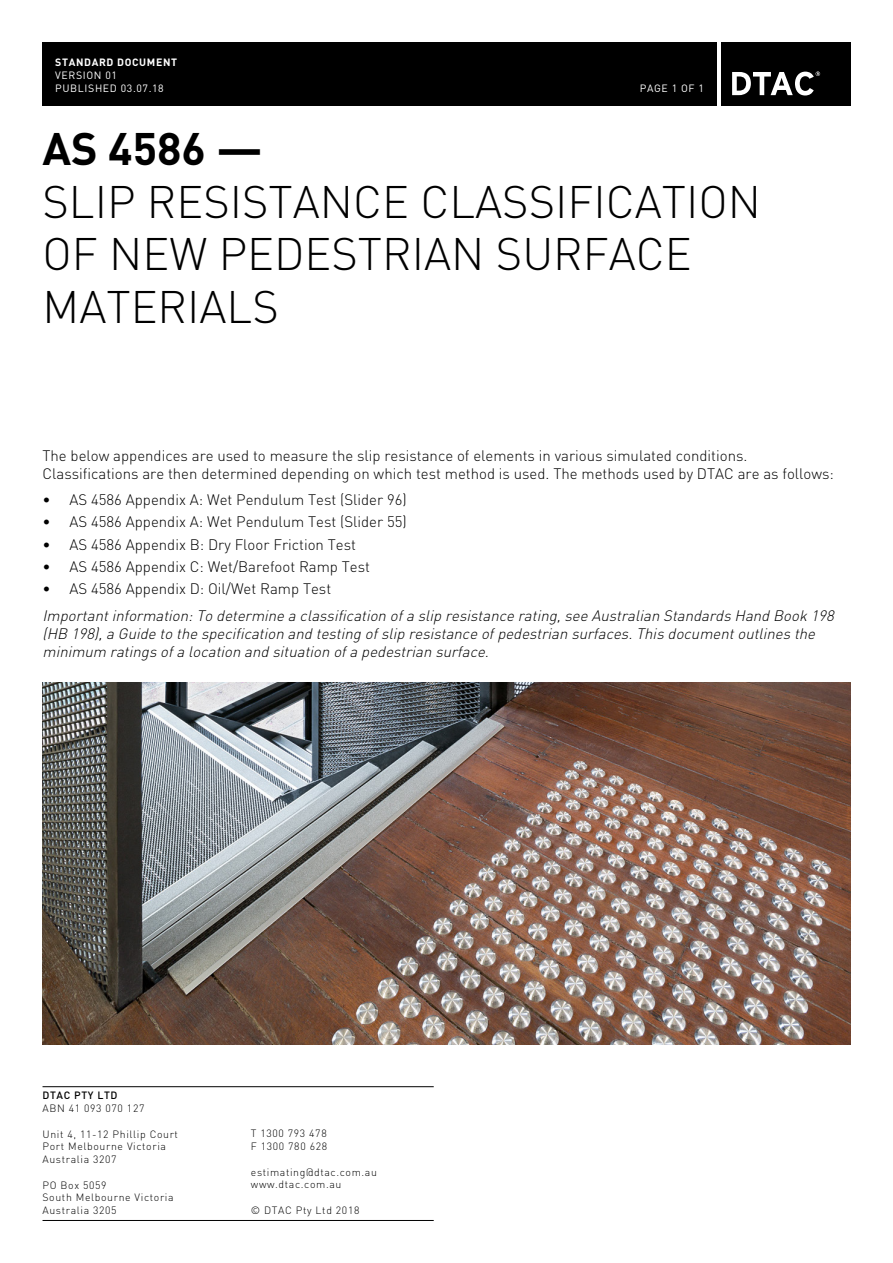
<style>
.page{position:relative;width:893px;height:1263px;background:#fff}
.page>*{position:absolute;margin:0;border:0;box-sizing:border-box;transform-origin:0 0}
.t1{font:300 45px/52.5px "DIN";color:#000}
.t2{font:700 45px "DIN";color:#000}
.t3{font:300 15px/18px "DIN";color:#000}
.t4{font:italic 300 15px/18px "DIN";color:#000}
.t5{font:300 10.5px/12.8px "DIN";letter-spacing:.06em;color:#000}
.t6{font:10.5px/12.8px "DIN";letter-spacing:.06em;color:#fff}
.t7{font:700 10.5px "DIN";letter-spacing:.06em;color:#fff}
.t8{font:500 10.5px "DIN";letter-spacing:.06em;color:#000}
</style>
<div class="page">
<div style="left:43px;top:43px;width:674px;height:63px;background:#000"></div>
<div style="left:721px;top:43px;width:129px;height:63px;background:#000"></div>
<svg style="left:732px;top:71px;width:88px;height:24px"></svg>
<hr style="left:43px;top:1086px;width:391px;height:1px;background:#000">
<hr style="left:43px;top:1220px;width:391px;height:1px;background:#000">
<img style="left:43px;top:683px;width:807px;height:361px">
<p class="t7" style="left:55px;top:55px;width:123px">STANDARD DOCUMENT</p>
<p class="t6" style="left:55px;top:68px;width:110px">VERSION 01<br>PUBLISHED 03.07.18</p>
<p class="t6" style="left:640px;top:81px;width:66px">PAGE 1 OF 1</p>
<h1 class="t2" style="left:43px;top:119px;width:222px">AS 4586 —</h1>
<h1 class="t1" style="left:43px;top:175px;width:720px">SLIP RESISTANCE CLASSIFICATION<br>OF NEW PEDESTRIAN SURFACE<br>MATERIALS</h1>
<p class="t3" style="left:43px;top:446px;width:793px">The below appendices are used to measure the slip resistance of elements in various simulated conditions.<br>Classifications are then determined depending on which test method is used. The methods used by DTAC are as follows:</p>
<p class="t3" style="left:43px;top:491px;width:366px">• AS 4586 Appendix A: Wet Pendulum Test (Slider 96)</p>
<p class="t3" style="left:43px;top:513px;width:366px">• AS 4586 Appendix A: Wet Pendulum Test (Slider 55)</p>
<p class="t3" style="left:43px;top:535px;width:315px">• AS 4586 Appendix B: Dry Floor Friction Test</p>
<p class="t3" style="left:43px;top:557px;width:329px">• AS 4586 Appendix C: Wet/Barefoot Ramp Test</p>
<p class="t3" style="left:43px;top:580px;width:290px">• AS 4586 Appendix D: Oil/Wet Ramp Test</p>
<p class="t4" style="left:43px;top:606px;width:797px">Importantinformation:To determine a classification ofa slip resistance rating,see Australian Standards Hand Book 198 (HB 198),a Guide to the specification and testing ofslip resistance ofpedestrian surfaces.This documentoutlines the minimum ratings ofa location and situation ofa pedestrian surface.</p>
<p class="t8" style="left:43px;top:1089px;width:77px">DTAC PTY LTD</p>
<p class="t5" style="left:43px;top:1102px;width:103px">ABN 41 093 070 127</p>
<p class="t5" style="left:43px;top:1127px;width:137px">Unit 4, 11-12 Phillip Court<br>Port Melbourne Victoria<br>Australia 3207</p>
<p class="t5" style="left:43px;top:1178px;width:133px">PO Box 5059<br>South Melbourne Victoria<br>Australia 3205</p>
<p class="t5" style="left:251px;top:1127px;width:78px">T 1300 793 478<br>F 1300 780 628</p>
<p class="t5" style="left:251px;top:1165px;width:128px">estimating@dtac.com.au www.dtac.com.au</p>
<p class="t5" style="left:251px;top:1204px;width:110px">© DTAC Pty Ltd 2018</p>
</div>
